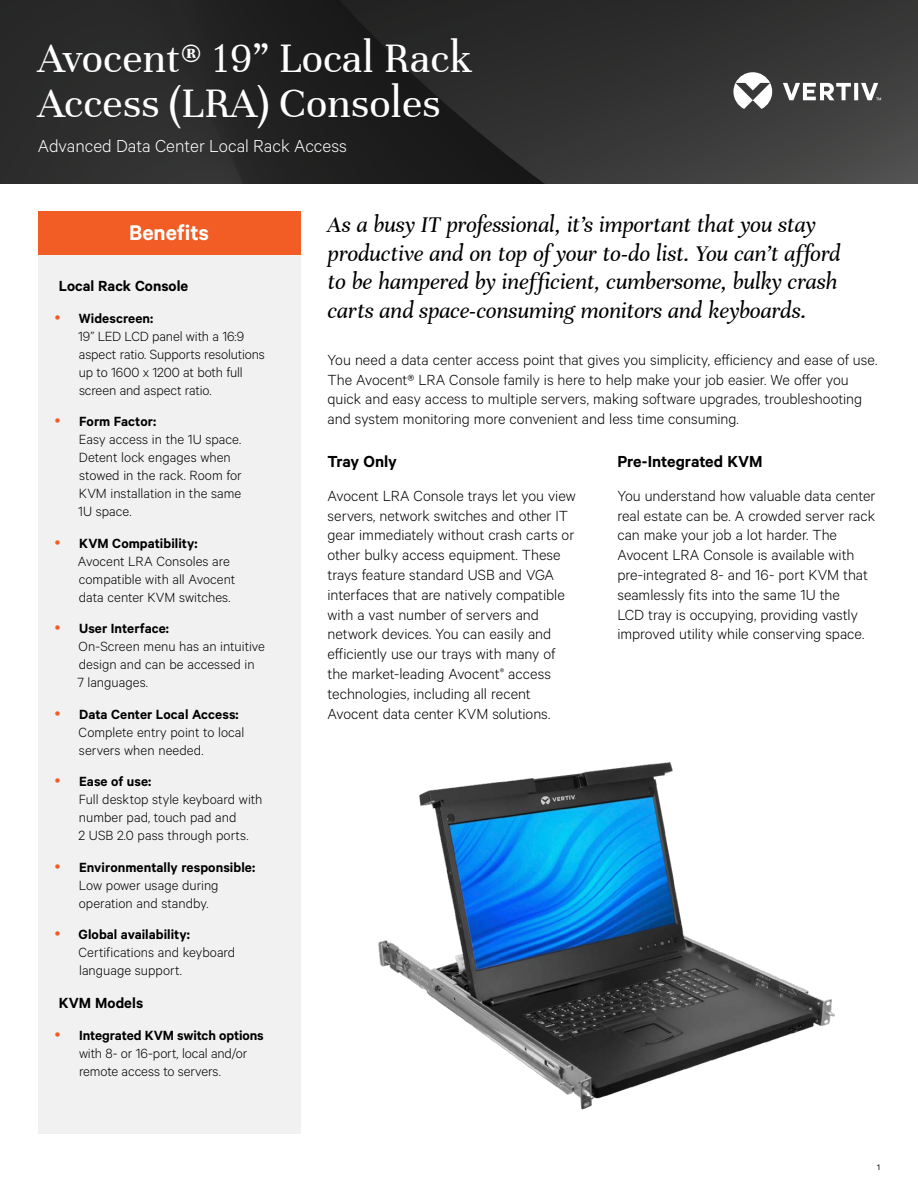
<style>
.page{position:relative;width:918px;height:1188px;background:#fff}
.page>*{position:absolute;margin:0;border:0;box-sizing:border-box;transform-origin:0 0}
.t1{font:45px/45px "Unna";color:#fff}
.t2{font:italic 24px/28.8px "Unna";letter-spacing:-.01em;color:#000}
.t3{font:600 24px "Calibre";color:#fff}
.t4{font:300 19.5px "Calibre";color:#fff}
.t5{font:600 18px "Calibre";letter-spacing:-.005em;color:#000}
.t6{font:300 16.5px/19.8px "Calibre";color:#000}
.t7{font:600 16.5px "Calibre";color:#000}
.t8{font:300 15px/18px "Calibre";color:#000}
.t9{font:600 15px "Calibre";letter-spacing:.005em;color:#000}
.t10{font:9px "Calibre";color:#000}
</style>
<div class="page">
<img style="left:0;top:0;width:918px;height:183px">
<svg style="left:733px;top:72px;width:148px;height:37px"></svg>
<div style="left:38px;top:254px;width:263px;height:880px;background:#f1f1f2"></div>
<div style="left:38px;top:211px;width:263px;height:43px;background:#f15d24"></div>
<img style="left:378px;top:762px;width:457px;height:348px">
<h1 class="t1" style="left:38px;top:36px;width:436px">Avocent® 19” Local Rack<br>Access (LRA) Consoles</h1>
<p class="t4" style="left:38px;top:134px;width:311px">Advanced Data Center Local Rack Access</p>
<h2 class="t3" style="left:129px;top:219px;width:81px">Benefits</h2>
<p class="t7" style="left:59px;top:276px;width:131px">Local Rack Console</p>
<p class="t9" style="left:79px;top:309px;width:76px">Widescreen:</p>
<p class="t8" style="left:78px;top:326px;width:188px">19” LED LCD panel with a 16:9 aspect ratio. Supports resolutions up to 1600 x 1200 at both full screen and aspect ratio.</p>
<p class="t9" style="left:79px;top:412px;width:79px">Form Factor:</p>
<p class="t8" style="left:78px;top:430px;width:165px">Easy access in the 1U space.<br>Detent lock engages when stowed in the rack. Room for<br>KVM installation in the same<br>1U space.</p>
<p class="t9" style="left:79px;top:534px;width:120px">KVM Compatibility:</p>
<p class="t8" style="left:78px;top:551px;width:159px">Avocent LRA Consoles are compatible with all Avocent data center KVM switches.</p>
<p class="t9" style="left:79px;top:619px;width:91px">User Interface:</p>
<p class="t8" style="left:77px;top:637px;width:189px">On-Screen menu has an intuitive design and can be accessed in<br>7 languages.</p>
<p class="t9" style="left:79px;top:705px;width:161px">Data Center Local Access:</p>
<p class="t8" style="left:79px;top:722px;width:167px">Complete entry point to local servers when needed.</p>
<p class="t9" style="left:79px;top:772px;width:74px">Ease of use:</p>
<p class="t8" style="left:79px;top:790px;width:185px">Full desktop style keyboard with number pad, touch pad and<br>2 USB 2.0 pass through ports.</p>
<p class="t9" style="left:79px;top:858px;width:178px">Environmentally responsible:</p>
<p class="t8" style="left:79px;top:875px;width:141px">Low power usage during operation and standby.</p>
<p class="t9" style="left:79px;top:925px;width:113px">Global availability:</p>
<p class="t8" style="left:79px;top:943px;width:158px">Certifications and keyboard language support.</p>
<p class="t7" style="left:59px;top:993px;width:86px">KVM Models</p>
<p class="t9" style="left:79px;top:1026px;width:186px">Integrated KVM switch options</p>
<p class="t8" style="left:79px;top:1044px;width:170px">with 8- or 16-port, local and/or remote access to servers.</p>
<h2 class="t2" style="left:328px;top:210px;width:515px">As a busy IT professional, it’s important that you stay productive and on top of your to-do list. You can’t afford to be hampered by inefficient, cumbersome, bulky crash carts and space-consuming monitors and keyboards.</h2>
<p class="t6" style="left:328px;top:349px;width:551px">You need a data center access point that gives you simplicity, efficiency and ease of use.<br>The Avocent® LRA Console family is here to help make your job easier. We offer you quick and easy access to multiple servers, making software upgrades, troubleshooting and system monitoring more convenient and less time consuming.</p>
<p class="t5" style="left:328px;top:451px;width:71px">Tray Only</p>
<p class="t6" style="left:328px;top:485px;width:250px">Avocent LRA Console trays let you view servers, network switches and other IT gear immediately without crash carts or other bulky access equipment. These trays feature standard USB and VGA interfaces that are natively compatible with a vast number of servers and network devices. You can easily and efficiently use our trays with many of the market-leading Avocent<sup>®</sup> access technologies, including all recent Avocent data center KVM solutions.</p>
<p class="t5" style="left:617px;top:451px;width:147px">Pre-Integrated KVM</p>
<p class="t6" style="left:617px;top:485px;width:260px">You understand how valuable data center real estate can be. A crowded server rack can make your job a lot harder. The Avocent LRA Console is available with pre-integrated 8- and 16- port KVM that seamlessly fits into the same 1U the<br>LCD tray is occupying, providing vastly improved utility while conserving space.</p>
<p class="t10" style="left:877px;top:1162px;width:4px">1</p>
</div>
